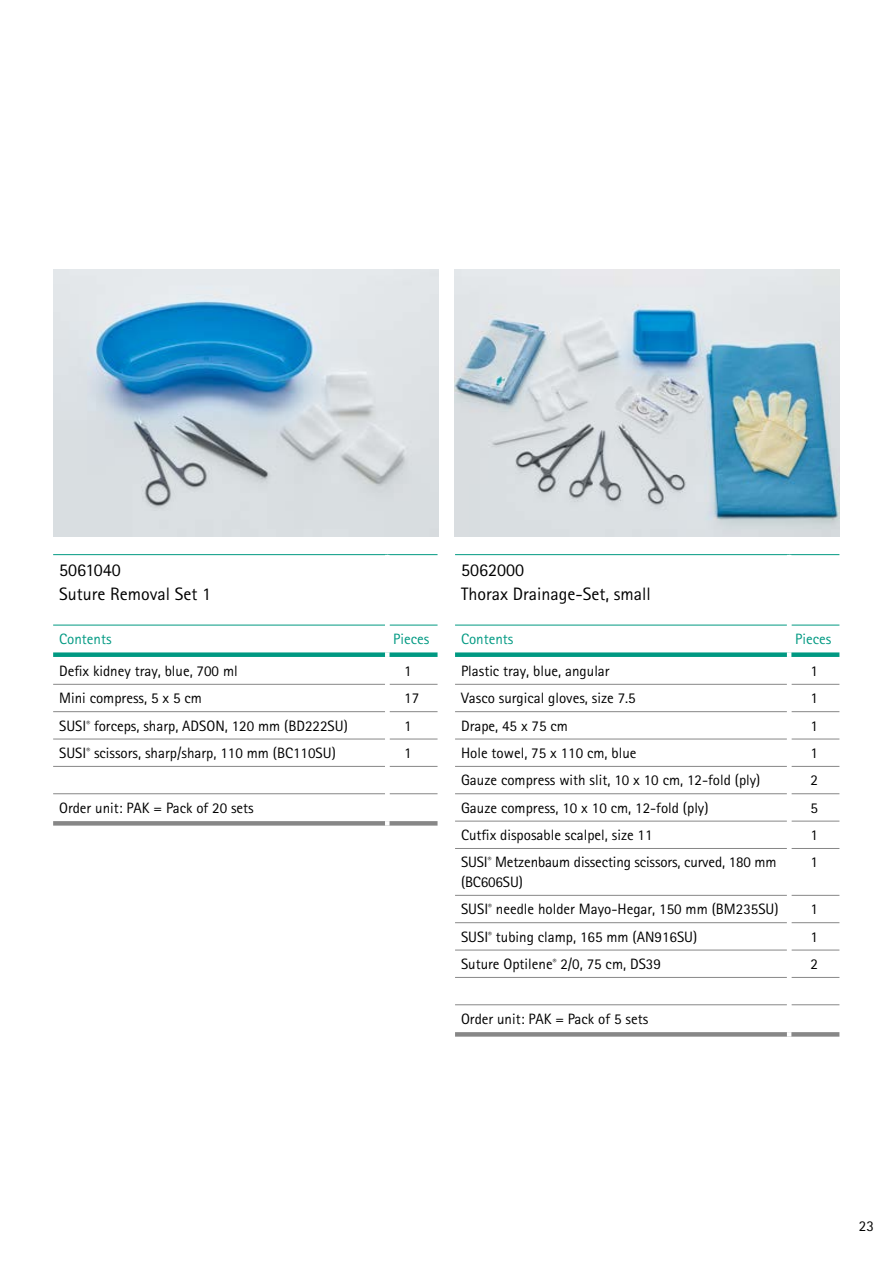
<style>
.page{position:relative;width:893px;height:1263px;background:#fff}
.page>*{position:absolute;margin:0;border:0;box-sizing:border-box;transform-origin:0 0}
.t1{font:18px/24px "Rotis Sans Serif Pro";color:#000}
.t2{font:15px/19.5px "Rotis Sans Serif Pro";color:#000}
.t3{font:15px "Rotis Sans Serif Pro";color:#009982}
</style>
<div class="page">
<hr style="left:53px;top:554px;width:334px;height:1px;background:#009982">
<hr style="left:387px;top:554px;width:51px;height:1px;background:#009982">
<hr style="left:53px;top:625px;width:332px;height:1px;background:#009982">
<hr style="left:389px;top:625px;width:49px;height:1px;background:#009982">
<hr style="left:53px;top:684px;width:332px;height:1px;background:#878787">
<hr style="left:389px;top:684px;width:49px;height:1px;background:#878787">
<hr style="left:53px;top:711px;width:332px;height:1px;background:#878787">
<hr style="left:389px;top:711px;width:49px;height:1px;background:#878787">
<hr style="left:53px;top:739px;width:332px;height:1px;background:#878787">
<hr style="left:389px;top:739px;width:49px;height:1px;background:#878787">
<hr style="left:53px;top:766px;width:332px;height:1px;background:#878787">
<hr style="left:389px;top:766px;width:49px;height:1px;background:#878787">
<hr style="left:53px;top:793px;width:332px;height:1px;background:#878787">
<hr style="left:389px;top:793px;width:49px;height:1px;background:#878787">
<svg style="left:53px;top:652px;width:385px;height:5px;background:#1ca48f"></svg>
<svg style="left:53px;top:821px;width:385px;height:5px;background:#949494"></svg>
<hr style="left:455px;top:554px;width:334px;height:1px;background:#009982">
<hr style="left:789px;top:554px;width:50px;height:1px;background:#009982">
<hr style="left:455px;top:625px;width:332px;height:1px;background:#009982">
<hr style="left:791px;top:625px;width:48px;height:1px;background:#009982">
<hr style="left:455px;top:684px;width:332px;height:1px;background:#878787">
<hr style="left:791px;top:684px;width:48px;height:1px;background:#878787">
<hr style="left:455px;top:711px;width:332px;height:1px;background:#878787">
<hr style="left:791px;top:711px;width:48px;height:1px;background:#878787">
<hr style="left:455px;top:739px;width:332px;height:1px;background:#878787">
<hr style="left:791px;top:739px;width:48px;height:1px;background:#878787">
<hr style="left:455px;top:766px;width:332px;height:1px;background:#878787">
<hr style="left:791px;top:766px;width:48px;height:1px;background:#878787">
<hr style="left:455px;top:793px;width:332px;height:1px;background:#878787">
<hr style="left:791px;top:793px;width:48px;height:1px;background:#878787">
<hr style="left:455px;top:821px;width:332px;height:1px;background:#878787">
<hr style="left:791px;top:821px;width:48px;height:1px;background:#878787">
<hr style="left:455px;top:848px;width:332px;height:1px;background:#878787">
<hr style="left:791px;top:848px;width:48px;height:1px;background:#878787">
<hr style="left:455px;top:895px;width:332px;height:1px;background:#878787">
<hr style="left:791px;top:895px;width:48px;height:1px;background:#878787">
<hr style="left:455px;top:922px;width:332px;height:1px;background:#878787">
<hr style="left:791px;top:922px;width:48px;height:1px;background:#878787">
<hr style="left:455px;top:950px;width:332px;height:1px;background:#878787">
<hr style="left:791px;top:950px;width:48px;height:1px;background:#878787">
<hr style="left:455px;top:977px;width:332px;height:1px;background:#878787">
<hr style="left:791px;top:977px;width:48px;height:1px;background:#878787">
<hr style="left:455px;top:1004px;width:332px;height:1px;background:#878787">
<hr style="left:791px;top:1004px;width:48px;height:1px;background:#878787">
<svg style="left:455px;top:652px;width:384px;height:5px;background:#1ba48f"></svg>
<svg style="left:455px;top:1032px;width:384px;height:5px;background:#939393"></svg>
<img style="left:53px;top:269px;width:385px;height:268px">
<img style="left:454px;top:269px;width:386px;height:268px">
<p class="t1" style="left:59px;top:558px;width:153px">5061040<br>Suture Removal Set 1</p>
<p class="t3" style="left:59px;top:630px;width:54px">Contents</p>
<p class="t3" style="left:393px;top:630px;width:38px">Pieces</p>
<p class="t2" style="left:59px;top:661px;width:180px">Defix kidney tray, blue, 700 ml</p>
<p class="t2" style="left:404px;top:661px;width:9px">1</p>
<p class="t2" style="left:59px;top:688px;width:144px">Mini compress, 5 x 5 cm</p>
<p class="t2" style="left:404px;top:688px;width:16px">17</p>
<p class="t2" style="left:59px;top:716px;width:290px">SUSI<sup>®</sup> forceps, sharp, ADSON, 120 mm (BD222SU)</p>
<p class="t2" style="left:404px;top:716px;width:9px">1</p>
<p class="t2" style="left:59px;top:743px;width:278px">SUSI<sup>®</sup> scissors, sharp/sharp, 110 mm (BC110SU)</p>
<p class="t2" style="left:404px;top:743px;width:9px">1</p>
<p class="t2" style="left:59px;top:798px;width:196px">Order unit: PAK = Pack of 20 sets</p>
<p class="t1" style="left:461px;top:558px;width:191px">5062000<br>Thorax Drainage-Set, small</p>
<p class="t3" style="left:461px;top:630px;width:54px">Contents</p>
<p class="t3" style="left:795px;top:630px;width:38px">Pieces</p>
<p class="t2" style="left:461px;top:661px;width:150px">Plastic tray, blue, angular</p>
<p class="t2" style="left:810px;top:661px;width:9px">1</p>
<p class="t2" style="left:461px;top:688px;width:176px">Vasco surgical gloves, size 7.5</p>
<p class="t2" style="left:810px;top:688px;width:9px">1</p>
<p class="t2" style="left:461px;top:716px;width:108px">Drape, 45 x 75 cm</p>
<p class="t2" style="left:810px;top:716px;width:9px">1</p>
<p class="t2" style="left:461px;top:743px;width:177px">Hole towel, 75 x 110 cm, blue</p>
<p class="t2" style="left:810px;top:743px;width:9px">1</p>
<p class="t2" style="left:461px;top:770px;width:301px">Gauze compress with slit, 10 x 10 cm, 12-fold (ply)</p>
<p class="t2" style="left:810px;top:770px;width:9px">2</p>
<p class="t2" style="left:461px;top:798px;width:249px">Gauze compress, 10 x 10 cm, 12-fold (ply)</p>
<p class="t2" style="left:810px;top:798px;width:9px">5</p>
<p class="t2" style="left:461px;top:825px;width:193px">Cutfix disposable scalpel, size 11</p>
<p class="t2" style="left:810px;top:825px;width:9px">1</p>
<p class="t2" style="left:461px;top:853px;width:317px">SUSI<sup>®</sup> Metzenbaum dissecting scissors, curved, 180 mm (BC606SU)</p>
<p class="t2" style="left:810px;top:853px;width:9px">1</p>
<p class="t2" style="left:461px;top:899px;width:319px">SUSI<sup>®</sup> needle holder Mayo-Hegar, 150 mm (BM235SU)</p>
<p class="t2" style="left:810px;top:899px;width:9px">1</p>
<p class="t2" style="left:461px;top:927px;width:238px">SUSI<sup>®</sup> tubing clamp, 165 mm (AN916SU)</p>
<p class="t2" style="left:810px;top:927px;width:9px">1</p>
<p class="t2" style="left:461px;top:954px;width:201px">Suture Optilene<sup>®</sup> 2/0, 75 cm, DS39</p>
<p class="t2" style="left:810px;top:954px;width:9px">2</p>
<p class="t2" style="left:461px;top:1009px;width:189px">Order unit: PAK = Pack of 5 sets</p>
<p class="t2" style="left:859px;top:1216px;width:16px">23</p>
</div>
